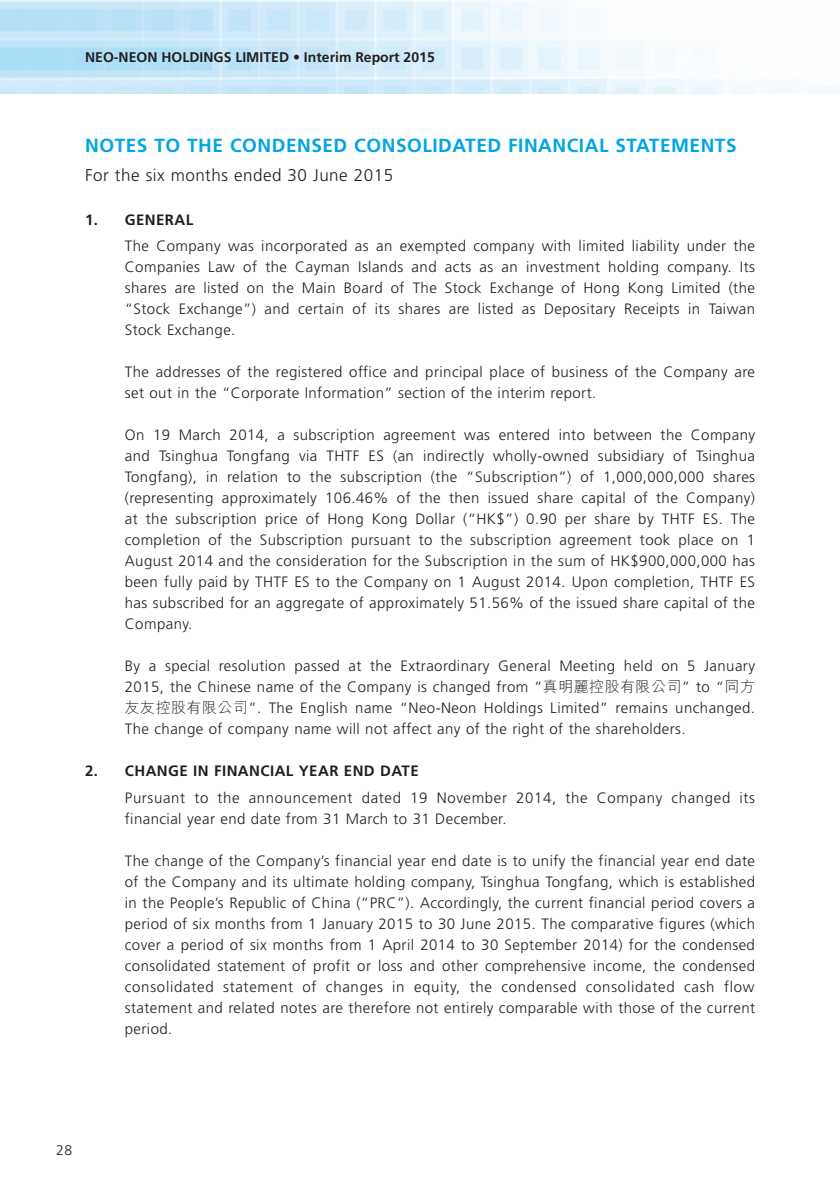
<style>
.page{position:relative;width:840px;height:1191px;background:#fff}
.page>*{position:absolute;margin:0;border:0;box-sizing:border-box;transform-origin:0 0}
.t1{font:700 19px "Frutiger LT Std";letter-spacing:.03em;color:#00a5e3}
.t2{font:300 17px "Frutiger LT Std";letter-spacing:.03em;color:#231f20}
.t3{font:300 15px/21px "Frutiger LT Std";letter-spacing:.03em;color:#231f20;text-align:justify}
.t4{font:700 15px "Frutiger LT Std";letter-spacing:.03em;color:#231f20}
.t5{font:700 14px "Frutiger LT Std";color:#231f20}
.t6{font:300 14px "Frutiger LT Std";color:#231f20}
.s1{font-family:"M Hei HK"}
</style>
<div class="page">
<img style="left:0;top:0;width:793px;height:93px">
<p class="t5" style="left:85px;top:49px;width:351px">NEO-NEON HOLDINGS LIMITED • Interim Report 2015</p>
<p class="t1" style="left:85px;top:134px;width:652px">NOTES TO THE CONDENSED CONSOLIDATED FINANCIAL STATEMENTS</p>
<p class="t2" style="left:85px;top:165px;width:309px">For the six months ended 30 June 2015</p>
<p class="t4" style="left:85px;top:210px;width:110px">1. GENERAL</p>
<p class="t3" style="left:125px;top:236px;width:631px">The Company was incorporated as an exempted company with limited liability under the Companies Law of the Cayman Islands and acts as an investment holding company. Its shares are listed on the Main Board of The Stock Exchange of Hong Kong Limited (the “Stock Exchange”) and certain of its shares are listed as Depositary Receipts in Taiwan Stock Exchange.</p>
<p class="t3" style="left:125px;top:362px;width:631px">The addresses of the registered office and principal place of business of the Company are set out in the “Corporate Information” section of the interim report.</p>
<p class="t3" style="left:125px;top:425px;width:631px">On 19 March 2014, a subscription agreement was entered into between the Company and Tsinghua Tongfang via THTF ES (an indirectly wholly-owned subsidiary of Tsinghua Tongfang), in relation to the subscription (the “Subscription”) of 1,000,000,000 shares (representing approximately 106.46% of the then issued share capital of the Company) at the subscription price of Hong Kong Dollar (“HK$”) 0.90 per share by THTF ES. The completion of the Subscription pursuant to the subscription agreement took place on 1<br>August 2014 and the consideration for the Subscription in the sum of HK$900,000,000 has been fully paid by THTF ES to the Company on 1 August 2014. Upon completion, THTF ES has subscribed for an aggregate of approximately 51.56% of the issued share capital of the Company.</p>
<p class="t3" style="left:125px;top:656px;width:631px">By a special resolution passed at the Extraordinary General Meeting held on 5 January 2015, the Chinese name of the Company is changed from “<span class="s1">真明麗控股有限公司</span>” to “<span class="s1">同方友友控股有限公司</span>”. The English name “Neo-Neon Holdings Limited” remains unchanged.<br>The change of company name will not affect any of the right of the shareholders.</p>
<p class="t4" style="left:85px;top:762px;width:335px">2. CHANGE IN FINANCIAL YEAR END DATE</p>
<p class="t3" style="left:125px;top:787px;width:631px">Pursuant to the announcement dated 19 November 2014, the Company changed its financial year end date from 31 March to 31 December.</p>
<p class="t3" style="left:125px;top:850px;width:631px">The change of the Company’s financial year end date is to unify the financial year end date of the Company and its ultimate holding company, Tsinghua Tongfang, which is established in the People’s Republic of China (“PRC”). Accordingly, the current financial period covers a period of six months from 1 January 2015 to 30 June 2015. The comparative figures (which cover a period of six months from 1 April 2014 to 30 September 2014) for the condensed consolidated statement of profit or loss and other comprehensive income, the condensed consolidated statement of changes in equity, the condensed consolidated cash flow statement and related notes are therefore not entirely comparable with those of the current period.</p>
<p class="t6" style="left:56px;top:1142px;width:17px">28</p>
</div>
